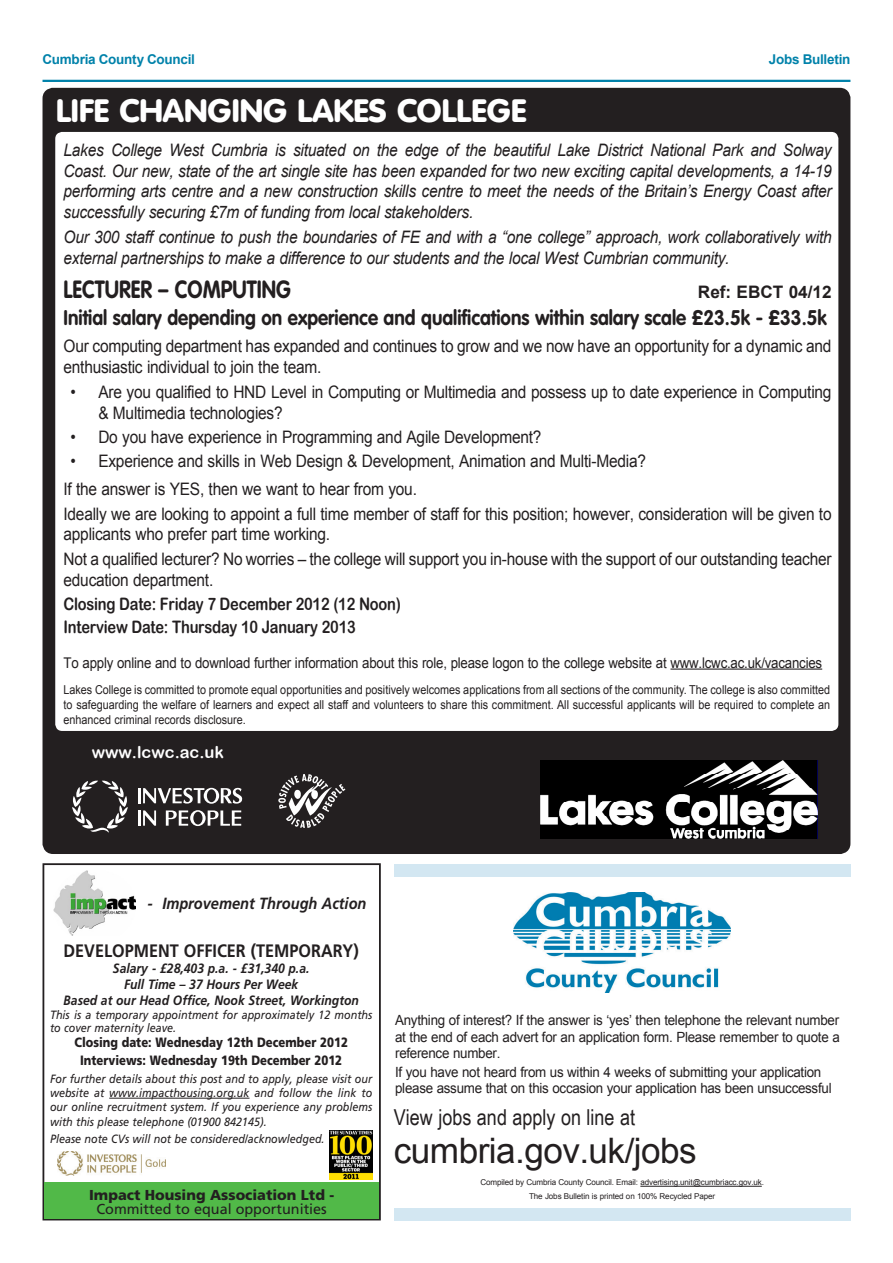
<style>
.page{position:relative;width:893px;height:1263px;background:#fff}
.page>*{position:absolute;margin:0;border:0;box-sizing:border-box;transform-origin:0 0}
.body_text{font:35.1px "Arial";letter-spacing:-.015em;color:#231f20}
.t1{font:900 31.95px "VAG Rounded";color:#fff;scale:1.05 1}
.t2{font:700 24.6px "VAG Rounded";color:#231f20;scale:.85 1}
.body_text-2{font:21.9px "Arial Narrow";color:#231f20}
.t3{font:700 20.85px "VAG Rounded";color:#231f20;scale:.9 1}
.t4{font:700 18px "Frutiger";color:#231f20;scale:.9 1}
.t5{font:17.25px/20.9px "Arial";letter-spacing:-.015em;color:#231f20;scale:.9 1}
.t6{font:italic 17.25px/20.9px "Arial";letter-spacing:-.015em;color:#231f20;text-align:justify;scale:.9 1}
.t7{font:17.25px "Arial Rounded MT Bold";letter-spacing:-.015em;color:#231f20;scale:.85 1}
.t8{font:700 17.25px "Arial";color:#231f20}
.t9{font:16.5px "Arial Rounded MT Bold";color:#fff}
.t10{font:italic 700 16.2px "Frutiger";color:#231f20;scale:.95 1}
.t11{font:14.7px "Arial";letter-spacing:-.015em;color:#231f20;scale:.9 1}
.t12{font:14.4px/14.4px "Frutiger";color:#231f20;text-align:center}
.body_text-3{font:14.1px/16.6px "Arial";letter-spacing:-.02em;color:#231f20;text-align:justify;scale:.95 1}
.t13{font:italic 700 13.5px "Frutiger";color:#231f20;scale:.9 1}
.t14{font:900 13.5px "Frutiger";color:#231f20;scale:.84 1}
.t15{font:700 13.5px "Arial";letter-spacing:-.02em;color:#0082aa}
.t16{font:12.3px/14.7px "Arial";color:#231f20;text-align:justify;scale:.88 1}
.t17{font:italic 12px/14.4px "Frutiger";color:#231f20;scale:.9 1}
.t18{font:8.1px "Arial";letter-spacing:-.015em;color:#231f20}
.s1{font-weight:900}
</style>
<div class="page">
<hr style="left:43px;top:80px;width:807px;height:2px;background:#0082aa">
<div style="left:46px;top:91px;width:801px;height:759px;background:#231f20;border-radius:7px"></div>
<div style="left:43px;top:88px;width:807px;height:766px;border:7px solid #231f20;border-radius:7px"></div>
<div style="left:55px;top:132px;width:783px;height:599px;background:#fff;border-radius:7px"></div>
<img style="left:541px;top:761px;width:277px;height:77px">
<img style="left:278px;top:774px;width:68px;height:54px">
<hr style="left:670px;top:668px;width:152px;height:2px;background:#231f20">
<svg style="left:138px;top:810px;width:18px;height:16px"></svg>
<svg style="left:166px;top:810px;width:75px;height:16px"></svg>
<svg style="left:72px;top:781px;width:56px;height:52px"></svg>
<svg style="left:138px;top:788px;width:104px;height:16px"></svg>
<div style="left:43px;top:863px;width:338px;height:357px;border:2px solid #231f20"></div>
<img style="left:53px;top:870px;width:82px;height:66px">
<hr style="left:109px;top:1098px;width:140px;height:1px;background:#231f20">
<img style="left:58px;top:1152px;width:107px;height:23px">
<img style="left:330px;top:1131px;width:42px;height:48px">
<div style="left:44px;top:1182px;width:335px;height:37px;background:#51b948"></div>
<img style="left:514px;top:892px;width:217px;height:101px">
<hr style="left:640px;top:1186px;width:122px;height:1px;background:#231f20">
<div style="left:394px;top:864px;width:456px;height:13px;background:#d3e7f2"></div>
<div style="left:394px;top:1208px;width:456px;height:12px;background:#d3e7f2"></div>
<p class="t15" style="left:43px;top:51px;width:154px">Cumbria County Council</p>
<p class="t15" style="left:769px;top:51px;width:83px">Jobs Bulletin</p>
<p class="t1" style="left:56px;top:92px;width:449px">LIFE CHANGING LAKES COLLEGE</p>
<p class="t6" style="left:64px;top:139px;width:855px">Lakes College West Cumbria is situated on the edge of the beautiful Lake District National Park and Solway Coast. Our new, state of the art single site has been expanded for two new exciting capital developments, a 14-19 performing arts centre and a new construction skills centre to meet the needs of the Britain’s Energy Coast after successfully securing £7m of funding from local stakeholders.</p>
<p class="t6" style="left:64px;top:226px;width:855px">Our 300 staff continue to push the boundaries of FE and with a “one college” approach, work collaboratively with external partnerships to make a difference to our students and the local West Cumbrian community.</p>
<p class="t2" style="left:64px;top:274px;width:269px">LECTURER – COMPUTING</p>
<p class="t8" style="left:698px;top:280px;width:135px">Ref: EBCT 04/12</p>
<p class="t3" style="left:64px;top:305px;width:850px">Initial salary depending on experience and qualifications within salary scale £23.5k - £33.5k</p>
<p class="t5" style="left:64px;top:336px;width:855px">Our computing department has expanded and continues to grow and we now have an opportunity for a dynamic and enthusiastic individual to join the team.</p>
<p class="t5" style="left:98px;top:381px;width:816px;text-indent:-28px">• Are you qualified to HND Level in Computing or Multimedia and possess up to date experience in Computing &amp; Multimedia technologies?</p>
<p class="t5" style="left:71px;top:427px;width:525px">• Do you have experience in Programming and Agile Development?</p>
<p class="t5" style="left:71px;top:451px;width:641px">• Experience and skills in Web Design &amp; Development, Animation and Multi-Media?</p>
<p class="t5" style="left:64px;top:479px;width:394px">If the answer is YES, then we want to hear from you.</p>
<p class="t5" style="left:64px;top:503px;width:855px">Ideally we are looking to appoint a full time member of staff for this position; however, consideration will be given to applicants who prefer part time working.</p>
<p class="t5" style="left:64px;top:548px;width:855px;line-height:21.6px">Not a qualified lecturer? No worries – the college will support you in-house with the support of our outstanding teacher education department.</p>
<p class="t7" style="left:64px;top:593px;width:398px">Closing Date: Friday 7 December 2012 (12 Noon)</p>
<p class="t7" style="left:64px;top:616px;width:345px">Interview Date: Thursday 10 January 2013</p>
<p class="t11" style="left:64px;top:653px;width:844px">To apply online and to download further information about this role, please logon to the college website at www.lcwc.ac.uk/vacancies</p>
<p class="t16" style="left:64px;top:683px;width:873px">Lakes College is committed to promote equal opportunities and positively welcomes applications from all sections of the community. The college is also committed to safeguarding the welfare of learners and expect all staff and volunteers to share this commitment. All successful applicants will be required to complete an enhanced criminal records disclosure.</p>
<p class="t9" style="left:92px;top:742px;width:134px">www.lcwc.ac.uk</p>
<p class="t10" style="left:147px;top:894px;width:233px">- Improvement Through Action</p>
<p class="t4" style="left:64px;top:940px;width:330px">DEVELOPMENT OFFICER (TEMPORARY)</p>
<p class="t13" style="left:113px;top:960px;width:220px">Salary - £28,403 p.a. - £31,340 p.a.</p>
<p class="t13" style="left:124px;top:976px;width:195px">Full Time – 37 Hours Per Week</p>
<p class="t13" style="left:63px;top:992px;width:330px">Based at our Head Office, Nook Street, Workington</p>
<p class="t17" style="left:50px;top:1008px;width:360px;line-height:13.5px">This is a temporary appointment for approximately 12 months to cover maternity leave.</p>
<p class="t14" style="left:74px;top:1034px;width:327px">Closing date: Wednesday 12th December 2012</p>
<p class="t14" style="left:80px;top:1052px;width:313px">Interviews: Wednesday 19th December 2012</p>
<p class="t17" style="left:50px;top:1071px;width:360px;text-align:justify">For further details about this post and to apply, please visit our website at www.impacthousing.org.uk and follow the link to our online recruitment system. If you experience any problems with this please telephone (01900 842145).</p>
<p class="t17" style="left:50px;top:1131px;width:307px">Please note CVs will not be considered/acknowledged.</p>
<p class="t12" style="left:89px;top:1187px;width:246px"><span class="s1">Impact Housing Association Ltd -<br></span>Committed to equal opportunities</p>
<p class="body_text-3" style="left:395px;top:1012px;width:469px">Anything of interest? If the answer is ‘yes’ then telephone the relevant number at the end of each advert for an application form. Please remember to quote a reference number.</p>
<p class="body_text-3" style="left:395px;top:1063px;width:461px">If you have not heard from us within 4 weeks of submitting your application please assume that on this occasion your application has been unsuccessful</p>
<p class="body_text-2" style="left:394px;top:1101px;width:243px">View jobs and apply on line at</p>
<p class="body_text" style="left:394px;top:1128px;width:304px">cumbria.gov.uk/jobs</p>
<p class="t18" style="left:480px;top:1177px;width:285px">Compiled by Cumbria County Council. Email: advertising.unit@cumbriacc.gov.uk.</p>
<p class="t18" style="left:529px;top:1190px;width:188px">The Jobs Bulletin is printed on 100% Recycled Paper</p>
</div>
